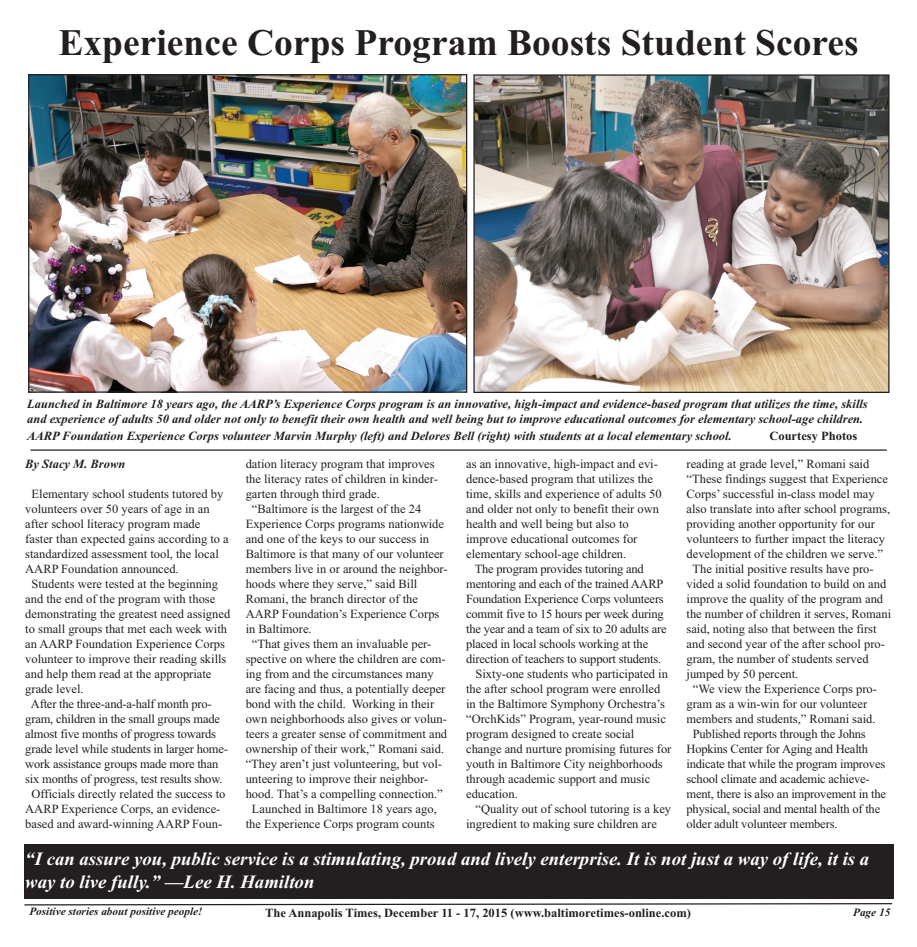
<style>
.page{position:relative;width:917px;height:947px;background:#fff}
.page>*{position:absolute;margin:0;border:0;box-sizing:border-box;transform-origin:0 0}
.t1{font:700 37.5px "Times New Roman";color:#231f20}
.t2{font:italic 700 18.75px/22.5px "Times New Roman";color:#fff}
.t3{font:12.5px "Times New Roman";color:#231f20}
.t4{font:italic 700 12.5px/15px "Times New Roman";color:#231f20}
.t5{font:700 12.5px "Times New Roman";color:#231f20}
.t6{font:italic 700 11.25px "Times New Roman";color:#231f20}
</style>
<div class="page">
<svg style="left:24px;top:903px;width:869px;height:3px"></svg>
<img style="left:30px;top:76px;width:435px;height:315px">
<div style="left:28px;top:74px;width:439px;height:319px;border:1px solid #231f20"></div>
<img style="left:475px;top:76px;width:412px;height:315px">
<div style="left:473px;top:74px;width:416px;height:319px;border:1px solid #231f20"></div>
<hr style="left:31px;top:449px;width:855px;height:2px;background:#231f20">
<div style="left:24px;top:844px;width:869px;height:55px;background:#231f20"></div>
<p class="t1" style="left:58px;top:30px;width:801px">Experience Corps Program Boosts Student Scores</p>
<p class="t4" style="left:27px;top:398px;width:841px">Launched in Baltimore 18 years ago, the AARP’s Experience Corps program is an innovative, high-impact and evidence-based program that utilizes the time, skills and experience of adults 50 and older not only to benefit their own health and well being but to improve educational outcomes for elementary school-age children.</p>
<p class="t4" style="left:27px;top:429px;width:706px">AARP Foundation Experience Corps volunteer Marvin Murphy (left) and Delores Bell (right) with students at a local elementary school.</p>
<p class="t5" style="left:769px;top:431px;width:89px">Courtesy Photos</p>
<p class="t4" style="left:25px;top:458px;width:102px">By Stacy M. Brown</p>
<p class="t3" style="left:32px;top:489px;width:193px">Elementary school students tutored by</p>
<p class="t3" style="left:25px;top:504px;width:186px">volunteers over 50 years of age in an</p>
<p class="t3" style="left:25px;top:519px;width:176px">after school literacy program made</p>
<p class="t3" style="left:25px;top:534px;width:205px">faster than expected gains according to a</p>
<p class="t3" style="left:25px;top:549px;width:195px">standardized assessment tool, the local</p>
<p class="t3" style="left:25px;top:564px;width:155px">AARP Foundation announced.</p>
<p class="t3" style="left:32px;top:579px;width:188px">Students were tested at the beginning</p>
<p class="t3" style="left:25px;top:594px;width:191px">and the end of the program with those</p>
<p class="t3" style="left:25px;top:609px;width:206px">demonstrating the greatest need assigned</p>
<p class="t3" style="left:25px;top:624px;width:203px">to small groups that met each week with</p>
<p class="t3" style="left:25px;top:639px;width:201px">an AARP Foundation Experience Corps</p>
<p class="t3" style="left:25px;top:654px;width:203px">volunteer to improve their reading skills</p>
<p class="t3" style="left:25px;top:669px;width:188px">and help them read at the appropriate</p>
<p class="t3" style="left:25px;top:684px;width:60px">grade level.</p>
<p class="t3" style="left:31px;top:699px;width:182px">After the three-and-a-half month pro-</p>
<p class="t3" style="left:25px;top:714px;width:196px">gram, children in the small groups made</p>
<p class="t3" style="left:25px;top:729px;width:192px">almost five months of progress towards</p>
<p class="t3" style="left:25px;top:744px;width:204px">grade level while students in larger home-</p>
<p class="t3" style="left:25px;top:759px;width:194px">work assistance groups made more than</p>
<p class="t3" style="left:25px;top:774px;width:199px">six months of progress, test results show.</p>
<p class="t3" style="left:32px;top:789px;width:195px">Officials directly related the success to</p>
<p class="t3" style="left:25px;top:804px;width:196px">AARP Experience Corps, an evidence-</p>
<p class="t3" style="left:25px;top:819px;width:198px">based and award-winning AARP Foun-</p>
<p class="t3" style="left:246px;top:459px;width:190px">dation literacy program that improves</p>
<p class="t3" style="left:246px;top:474px;width:194px">the literacy rates of children in kinder-</p>
<p class="t3" style="left:246px;top:489px;width:136px">garten through third grade.</p>
<p class="t3" style="left:252px;top:504px;width:171px">“Baltimore is the largest of the 24</p>
<p class="t3" style="left:246px;top:519px;width:200px">Experience Corps programs nationwide</p>
<p class="t3" style="left:246px;top:534px;width:185px">and one of the keys to our success in</p>
<p class="t3" style="left:246px;top:549px;width:199px">Baltimore is that many of our volunteer</p>
<p class="t3" style="left:246px;top:564px;width:203px">members live in or around the neighbor-</p>
<p class="t3" style="left:246px;top:579px;width:173px">hoods where they serve,” said Bill</p>
<p class="t3" style="left:246px;top:594px;width:174px">Romani, the branch director of the</p>
<p class="t3" style="left:246px;top:609px;width:195px">AARP Foundation’s Experience Corps</p>
<p class="t3" style="left:246px;top:624px;width:67px">in Baltimore.</p>
<p class="t3" style="left:252px;top:639px;width:181px">“That gives them an invaluable per-</p>
<p class="t3" style="left:246px;top:654px;width:201px">spective on where the children are com-</p>
<p class="t3" style="left:246px;top:669px;width:189px">ing from and the circumstances many</p>
<p class="t3" style="left:246px;top:684px;width:201px">are facing and thus, a potentially deeper</p>
<p class="t3" style="left:246px;top:699px;width:190px">bond with the child. Working in their</p>
<p class="t3" style="left:246px;top:714px;width:203px">own neighborhoods also gives or volun-</p>
<p class="t3" style="left:246px;top:729px;width:203px">teers a greater sense of commitment and</p>
<p class="t3" style="left:246px;top:744px;width:200px">ownership of their work,” Romani said.</p>
<p class="t3" style="left:246px;top:759px;width:198px">“They aren’t just volunteering, but vol-</p>
<p class="t3" style="left:246px;top:774px;width:184px">unteering to improve their neighbor-</p>
<p class="t3" style="left:246px;top:789px;width:198px">hood. That’s a compelling connection.”</p>
<p class="t3" style="left:252px;top:804px;width:186px">Launched in Baltimore 18 years ago,</p>
<p class="t3" style="left:246px;top:819px;width:190px">the Experience Corps program counts</p>
<p class="t3" style="left:466px;top:459px;width:193px">as an innovative, high-impact and evi-</p>
<p class="t3" style="left:466px;top:474px;width:188px">dence-based program that utilizes the</p>
<p class="t3" style="left:466px;top:489px;width:197px">time, skills and experience of adults 50</p>
<p class="t3" style="left:466px;top:504px;width:194px">and older not only to benefit their own</p>
<p class="t3" style="left:466px;top:519px;width:164px">health and well being but also to</p>
<p class="t3" style="left:466px;top:534px;width:173px">improve educational outcomes for</p>
<p class="t3" style="left:466px;top:549px;width:162px">elementary school-age children.</p>
<p class="t3" style="left:474px;top:564px;width:170px">The program provides tutoring and</p>
<p class="t3" style="left:466px;top:579px;width:199px">mentoring and each of the trained AARP</p>
<p class="t3" style="left:466px;top:594px;width:199px">Foundation Experience Corps volunteers</p>
<p class="t3" style="left:466px;top:609px;width:199px">commit five to 15 hours per week during</p>
<p class="t3" style="left:466px;top:624px;width:202px">the year and a team of six to 20 adults are</p>
<p class="t3" style="left:466px;top:639px;width:183px">placed in local schools working at the</p>
<p class="t3" style="left:466px;top:654px;width:197px">direction of teachers to support students.</p>
<p class="t3" style="left:475px;top:669px;width:194px">Sixty-one students who participated in</p>
<p class="t3" style="left:466px;top:684px;width:196px">the after school program were enrolled</p>
<p class="t3" style="left:466px;top:699px;width:200px">in the Baltimore Symphony Orchestra’s</p>
<p class="t3" style="left:466px;top:714px;width:201px">“OrchKids” Program, year-round music</p>
<p class="t3" style="left:466px;top:729px;width:170px">program designed to create social</p>
<p class="t3" style="left:466px;top:744px;width:207px">change and nurture promising futures for</p>
<p class="t3" style="left:466px;top:759px;width:198px">youth in Baltimore City neighborhoods</p>
<p class="t3" style="left:466px;top:774px;width:186px">through academic support and music</p>
<p class="t3" style="left:466px;top:789px;width:53px">education.</p>
<p class="t3" style="left:475px;top:804px;width:197px">“Quality out of school tutoring is a key</p>
<p class="t3" style="left:466px;top:819px;width:192px">ingredient to making sure children are</p>
<p class="t3" style="left:686px;top:459px;width:184px">reading at grade level,” Romani said</p>
<p class="t3" style="left:686px;top:474px;width:203px">“These findings suggest that Experience</p>
<p class="t3" style="left:686px;top:489px;width:189px">Corps’ successful in-class model may</p>
<p class="t3" style="left:686px;top:504px;width:205px">also translate into after school programs,</p>
<p class="t3" style="left:686px;top:519px;width:190px">providing another opportunity for our</p>
<p class="t3" style="left:686px;top:534px;width:200px">volunteers to further impact the literacy</p>
<p class="t3" style="left:686px;top:549px;width:198px">development of the children we serve.”</p>
<p class="t3" style="left:692px;top:564px;width:182px">The initial positive results have pro-</p>
<p class="t3" style="left:686px;top:579px;width:201px">vided a solid foundation to build on and</p>
<p class="t3" style="left:686px;top:594px;width:198px">improve the quality of the program and</p>
<p class="t3" style="left:686px;top:609px;width:206px">the number of children it serves, Romani</p>
<p class="t3" style="left:686px;top:624px;width:191px">said, noting also that between the first</p>
<p class="t3" style="left:686px;top:639px;width:200px">and second year of the after school pro-</p>
<p class="t3" style="left:686px;top:654px;width:183px">gram, the number of students served</p>
<p class="t3" style="left:686px;top:669px;width:113px">jumped by 50 percent.</p>
<p class="t3" style="left:692px;top:684px;width:186px">“We view the Experience Corps pro-</p>
<p class="t3" style="left:686px;top:699px;width:182px">gram as a win-win for our volunteer</p>
<p class="t3" style="left:686px;top:714px;width:190px">members and students,” Romani said.</p>
<p class="t3" style="left:692px;top:729px;width:174px">Published reports through the Johns</p>
<p class="t3" style="left:686px;top:744px;width:183px">Hopkins Center for Aging and Health</p>
<p class="t3" style="left:686px;top:759px;width:200px">indicate that while the program improves</p>
<p class="t3" style="left:686px;top:774px;width:184px">school climate and academic achieve-</p>
<p class="t3" style="left:686px;top:789px;width:201px">ment, there is also an improvement in the</p>
<p class="t3" style="left:686px;top:804px;width:195px">physical, social and mental health of the</p>
<p class="t3" style="left:686px;top:819px;width:152px">older adult volunteer members.</p>
<p class="t2" style="left:25px;top:849px;width:845px">“I can assure you, public service is a stimulating, proud and lively enterprise. It is not just a way of life, it is a way to live fully.” —Lee H. Hamilton</p>
<p class="t6" style="left:29px;top:907px;width:175px">Positive stories about positive people!</p>
<p class="t5" style="left:265px;top:908px;width:427px">The Annapolis Times, December 11 - 17, 2015 (www.baltimoretimes-online.com)</p>
<p class="t6" style="left:852px;top:908px;width:39px">Page 15</p>
</div>
